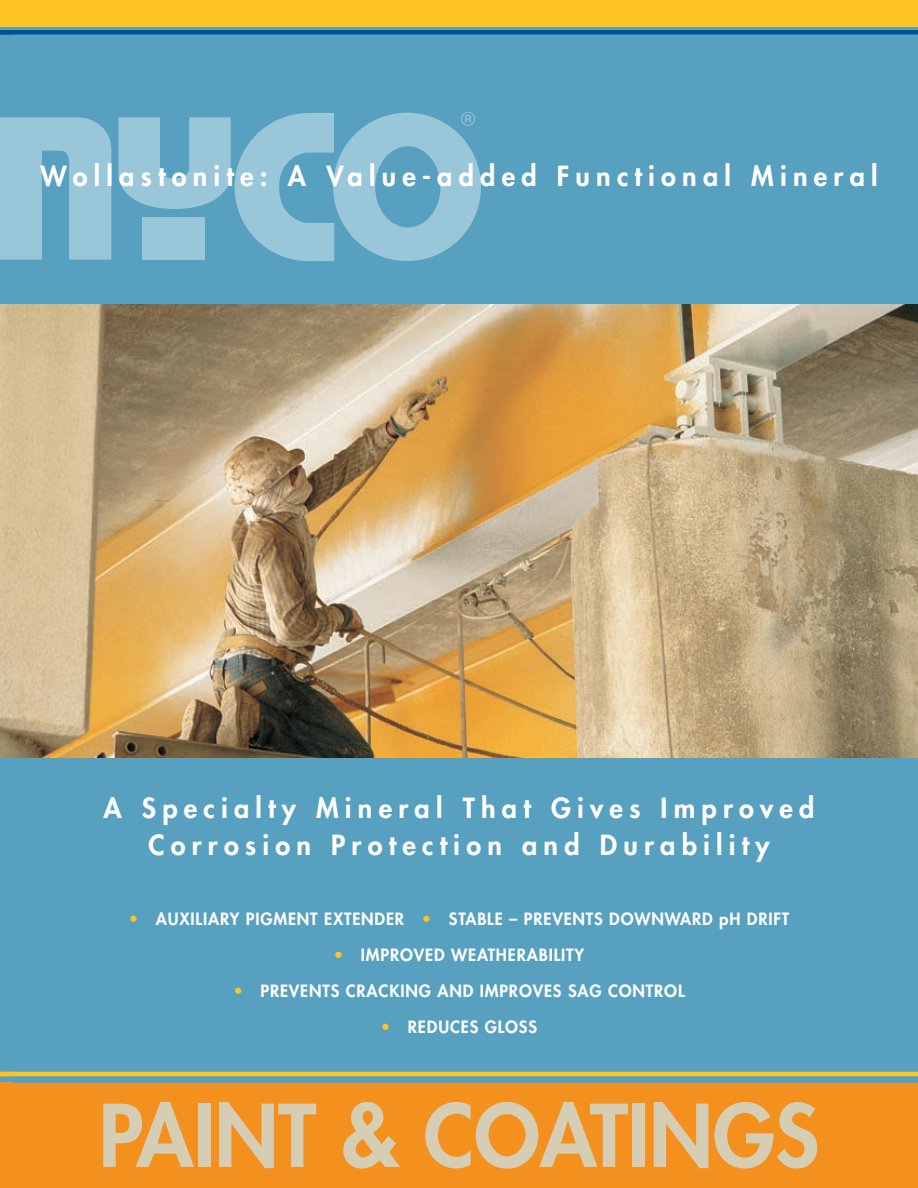
<style>
.page{position:relative;width:918px;height:1188px;background:#58a0c0}
.page>*{position:absolute;margin:0;border:0;box-sizing:border-box;transform-origin:0 0}
.t1{font:800 84px "Futura";color:#d5ceb5}
.t2{font:800 27px/37.5px "Futura";letter-spacing:.23em;color:#fff;text-align:center}
.t3{font:800 16.5px "Futura";letter-spacing:.05em;color:#fff}
.s1{color:#fec422}
</style>
<div class="page">
<svg style="left:0;top:117px;width:111px;height:143px"></svg>
<svg style="left:118px;top:112px;width:363px;height:149px"></svg>
<img style="left:0;top:305px;width:918px;height:452px">
<div style="left:0;top:0;width:918px;height:27px;background:#fec422"></div>
<hr style="left:0;top:30px;width:918px;height:4px;background:#015299">
<hr style="left:0;top:1072px;width:918px;height:4px;background:#fec422">
<div style="left:0;top:1083px;width:918px;height:105px;background:#f4901d"></div>
<div style="left:0;top:1082px;width:14px;height:106px;background:#f4901d"></div>
<h2 class="t2" style="left:40px;top:156px;width:839px">Wollastonite: A Value-added Functional Mineral</h2>
<h2 class="t2" style="left:103px;top:788px;width:713px">A Specialty Mineral That Gives Improved<br>Corrosion Protection and Durability</h2>
<p class="t3" style="left:129px;top:908px;width:662px"><span class="s1">•</span> AUXILIARY PIGMENT EXTENDER <span class="s1">•</span> STABLE – PREVENTS DOWNWARD pH DRIFT</p>
<p class="t3" style="left:334px;top:944px;width:252px"><span class="s1">•</span> IMPROVED WEATHERABILITY</p>
<p class="t3" style="left:233px;top:980px;width:453px"><span class="s1">•</span> PREVENTS CRACKING AND IMPROVES SAG CONTROL</p>
<p class="t3" style="left:381px;top:1016px;width:158px"><span class="s1">•</span> REDUCES GLOSS</p>
<h1 class="t1" style="left:99px;top:1080px;width:722px">PAINT &amp; COATINGS</h1>
</div>
